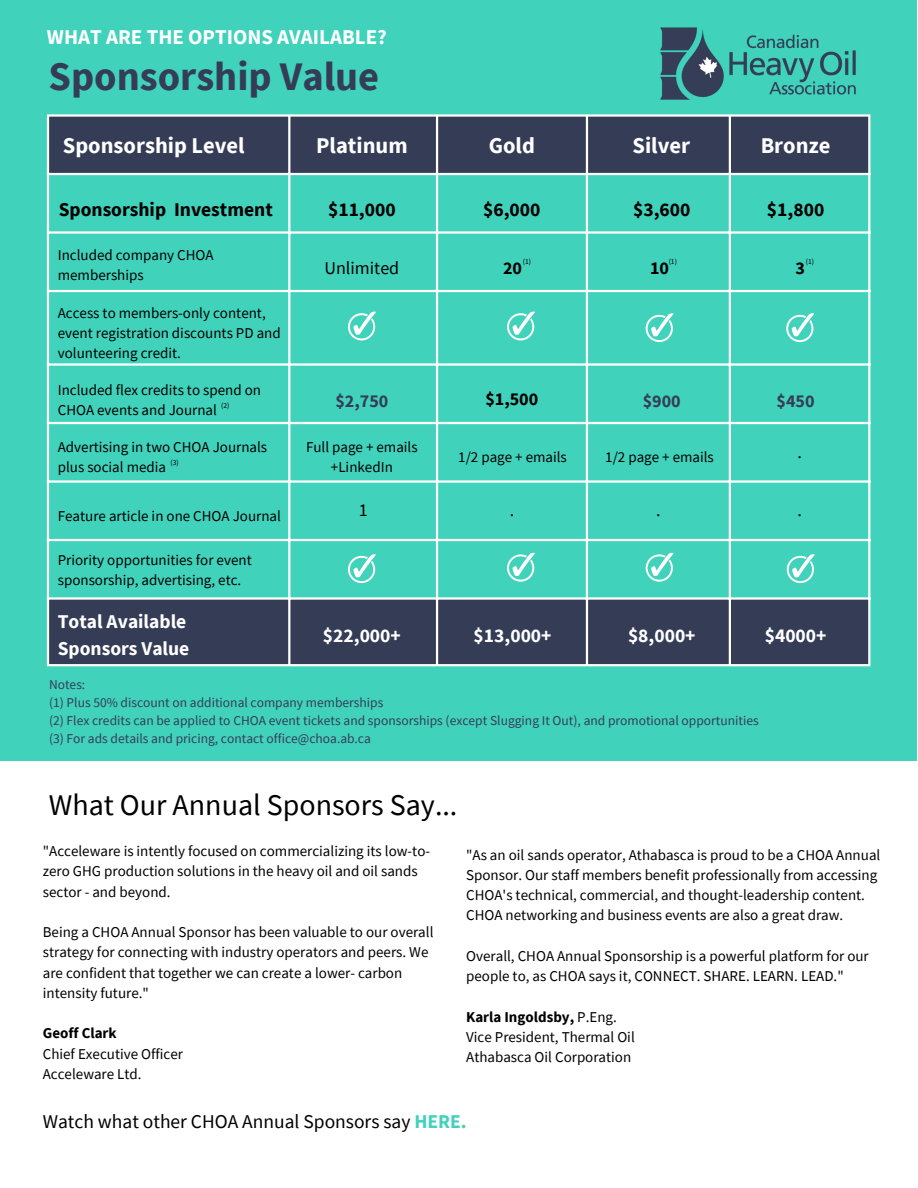
<style>
.page{position:relative;width:918px;height:1188px;background:#fff}
.page>*{position:absolute;margin:0;border:0;box-sizing:border-box;transform-origin:0 0}
.t1{font:700 40.5px "Source Sans Pro";color:#353d56}
.t2{font:30px "Source Sans Pro";color:#000}
.t3{font:700 22.5px "Source Sans Pro";color:#fff}
.t4{font:700 21px "Source Sans Pro";color:#fff}
.t5{font:700 19.5px/27px "Source Sans Pro";color:#fff}
.t6{font:700 19.5px "Source Sans Pro";color:#000}
.t7{font:19.5px "Source Sans Pro";color:#000}
.t8{font:18px "Source Sans Pro";color:#000}
.t9{font:700 18px "Source Sans Pro";color:#353d56}
.t10{font:700 18px "Source Sans Pro";color:#000}
.t11{font:15px/20.2px "Source Sans Pro";color:#000}
.t12{font:700 15px "Source Sans Pro";color:#000}
.t13{font:13.5px "Source Sans Pro";color:#353d56}
.t14{font:7.5px "Source Sans Pro";color:#000}
.s1{font-weight:400}
.s2{font-weight:700;color:#41d2bc}
</style>
<div class="page">
<div style="left:0;top:0;width:917px;height:761px;background:#41d2bc"></div>
<img style="left:660px;top:27px;width:211px;height:99px">
<svg style="left:49px;top:117px;width:819px;height:547px"></svg>
<hr style="left:47px;top:117px;width:2px;height:547px;background:#fff">
<hr style="left:288px;top:117px;width:2px;height:547px;background:#fff">
<hr style="left:436px;top:117px;width:2px;height:547px;background:#fff">
<hr style="left:586px;top:117px;width:2px;height:547px;background:#fff">
<hr style="left:729px;top:117px;width:2px;height:547px;background:#fff">
<hr style="left:868px;top:117px;width:2px;height:547px;background:#fff">
<hr style="left:47px;top:114px;width:823px;height:3px;background:#fff">
<hr style="left:47px;top:173px;width:823px;height:2px;background:#fff">
<hr style="left:47px;top:231px;width:823px;height:3px;background:#fff">
<hr style="left:47px;top:290px;width:823px;height:2px;background:#fff">
<hr style="left:47px;top:363px;width:823px;height:3px;background:#fff">
<hr style="left:47px;top:422px;width:823px;height:2px;background:#fff">
<hr style="left:47px;top:480px;width:823px;height:3px;background:#fff">
<hr style="left:47px;top:539px;width:823px;height:2px;background:#fff">
<hr style="left:47px;top:597px;width:823px;height:3px;background:#fff">
<hr style="left:47px;top:664px;width:823px;height:2px;background:#fff">
<svg style="left:348px;top:312px;width:28px;height:28px"></svg>
<svg style="left:507px;top:312px;width:28px;height:28px"></svg>
<svg style="left:646px;top:313px;width:28px;height:29px"></svg>
<svg style="left:786px;top:313px;width:28px;height:29px"></svg>
<svg style="left:348px;top:554px;width:28px;height:29px"></svg>
<svg style="left:507px;top:553px;width:28px;height:29px"></svg>
<svg style="left:646px;top:553px;width:28px;height:29px"></svg>
<svg style="left:787px;top:554px;width:28px;height:29px"></svg>
<p class="t4" style="left:47px;top:23px;width:341px">WHAT ARE THE OPTIONS AVAILABLE?</p>
<p class="t1" style="left:49px;top:50px;width:332px">Sponsorship Value</p>
<h4 class="t3" style="left:63px;top:131px;width:183px">Sponsorship Level</h4>
<h5 class="t3" style="left:316px;top:131px;width:93px">Platinum</h5>
<h5 class="t3" style="left:489px;top:131px;width:48px">Gold</h5>
<h5 class="t3" style="left:633px;top:131px;width:59px">Silver</h5>
<h5 class="t3" style="left:761px;top:131px;width:71px">Bronze</h5>
<h5 class="t6" style="left:59px;top:197px;width:216px">Sponsorship Investment</h5>
<p class="t6" style="left:328px;top:197px;width:69px">$11,000</p>
<p class="t6" style="left:483px;top:197px;width:59px">$6,000</p>
<h6 class="t6" style="left:633px;top:197px;width:59px">$3,600</h6>
<p class="t6" style="left:767px;top:197px;width:59px">$1,800</p>
<p class="t11" style="left:58px;top:245px;width:157px">Included company CHOA memberships</p>
<p class="t11" style="left:58px;top:302px;width:224px">Access to members-only content, event registration discounts PD and volunteering credit.</p>
<p class="t14" style="left:669px;top:257px;width:10px">(1)</p>
<p class="t14" style="left:523px;top:257px;width:10px">(1)</p>
<p class="t14" style="left:806px;top:257px;width:10px">(1)</p>
<p class="t8" style="left:324px;top:256px;width:76px">Unlimited</p>
<p class="t10" style="left:503px;top:256px;width:21px">20</p>
<p class="t10" style="left:650px;top:256px;width:21px">10</p>
<p class="t10" style="left:795px;top:256px;width:11px">3</p>
<p class="t11" style="left:58px;top:380px;width:205px">Included flex credits to spend on<br>CHOA events and Journal</p>
<p class="t9" style="left:335px;top:389px;width:54px">$2,750</p>
<h5 class="t10" style="left:485px;top:388px;width:54px">$1,500</h5>
<h5 class="t9" style="left:643px;top:390px;width:40px">$900</h5>
<h5 class="t9" style="left:777px;top:389px;width:40px">$450</h5>
<h5 class="t11" style="left:306px;top:437px;width:113px">Full page + emails</h5>
<p class="t11" style="left:331px;top:457px;width:63px">+LinkedIn</p>
<p class="t14" style="left:221px;top:400px;width:10px">(2)</p>
<p class="t11" style="left:58px;top:437px;width:211px">Advertising in two CHOA Journals plus social media</p>
<p class="t11" style="left:58px;top:505px;width:225px">Feature article in one CHOA Journal</p>
<p class="t11" style="left:58px;top:549px;width:196px">Priority opportunities for event sponsorship, advertising, etc.</p>
<p class="t11" style="left:458px;top:447px;width:110px">1/2 page + emails</p>
<p class="t11" style="left:605px;top:447px;width:110px">1/2 page + emails</p>
<h1 class="t8" style="left:797px;top:440px;width:6px">.</h1>
<h5 class="t14" style="left:171px;top:458px;width:10px">(3)</h5>
<p class="t8" style="left:359px;top:499px;width:10px">1</p>
<p class="t8" style="left:510px;top:499px;width:6px">.</p>
<p class="t8" style="left:656px;top:499px;width:6px">.</p>
<p class="t8" style="left:797px;top:499px;width:6px">.</p>
<p class="t5" style="left:58px;top:608px;width:133px">Total Available<br>Sponsors Value</p>
<p class="t5" style="left:323px;top:621px;width:79px">$22,000+</p>
<p class="t5" style="left:474px;top:621px;width:79px">$13,000+</p>
<p class="t5" style="left:628px;top:621px;width:69px">$8,000+</p>
<p class="t5" style="left:765px;top:621px;width:63px">$4000+</p>
<h4 class="t13" style="left:49px;top:675px;width:38px">Notes:</h4>
<h4 class="t13" style="left:49px;top:693px;width:336px">(1) Plus 50% discount on additional company memberships</h4>
<h4 class="t13" style="left:49px;top:711px;width:711px">(2) Flex credits can be applied to CHOA event tickets and sponsorships (except Slugging It Out), and promotional opportunities</h4>
<h4 class="t13" style="left:49px;top:729px;width:323px">(3) For ads details and pricing, contact office@choa.ab.ca</h4>
<h5 class="t2" style="left:49px;top:785px;width:410px">What Our Annual Sponsors Say...</h5>
<h5 class="t11" style="left:43px;top:841px;width:389px">"Acceleware is intently focused on commercializing its low-to&shy;zero GHG production solutions in the heavy oil and oil sands sector - and beyond.</h5>
<h5 class="t11" style="left:43px;top:922px;width:392px">Being a CHOA Annual Sponsor has been valuable to our overall strategy for connecting with industry operators and peers. We are confident that together we can create a lower- carbon intensity future."</h5>
<h5 class="t12" style="left:43px;top:1024px;width:75px">Geoff Clark</h5>
<p class="t11" style="left:43px;top:1043px;width:142px">Chief Executive Officer</p>
<p class="t11" style="left:43px;top:1064px;width:100px">Acceleware Ltd.</p>
<p class="t11" style="left:466px;top:844px;width:416px">"As an oil sands operator, Athabasca is proud to be a CHOA Annual Sponsor. Our staff members benefit professionally from accessing CHOA's technical, commercial, and thought-leadership content.<br>CHOA networking and business events are also a great draw.</p>
<p class="t11" style="left:466px;top:945px;width:404px">Overall, CHOA Annual Sponsorship is a powerful platform for our people to, as CHOA says it, CONNECT. SHARE. LEARN. LEAD."</p>
<h2 class="t12" style="left:466px;top:1007px;width:152px">Karla Ingoldsby, <span class="s1">P.Eng.</span></h2>
<p class="t11" style="left:466px;top:1026px;width:170px">Vice President, Thermal Oil</p>
<p class="t11" style="left:466px;top:1047px;width:167px">Athabasca Oil Corporation</p>
<p class="t7" style="left:43px;top:1109px;width:425px">Watch what other CHOA Annual Sponsors say <span class="s2">HERE.</span></p>
</div>
